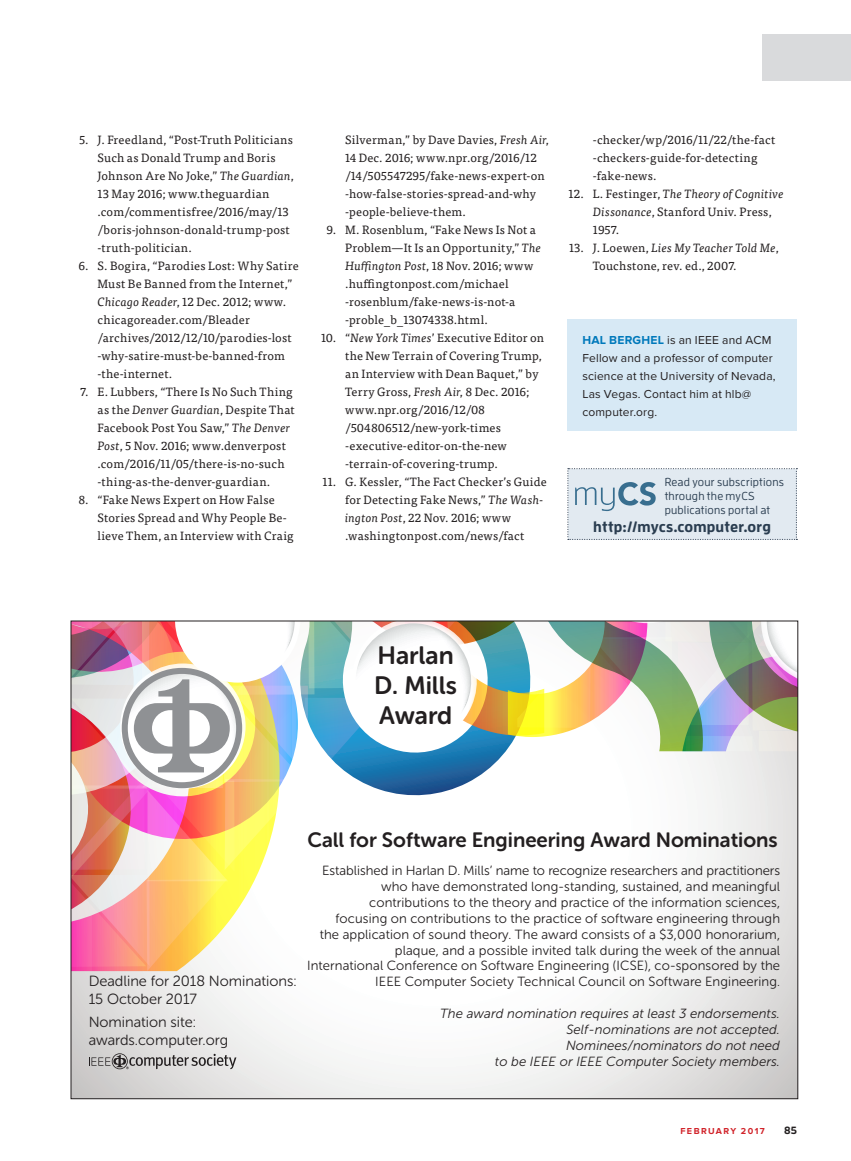
<style>
.page{position:relative;width:851px;height:1161px;background:#fff}
.page>*{position:absolute;margin:0;border:0;box-sizing:border-box;transform-origin:0 0}
.t1{font:25.05px/30px "Museo Sans Rounded 700";color:#231f20}
.t2{font:20.55px "Museo Sans Rounded 700";color:#231f20}
.t3{font:700 15px "Enzo OT";letter-spacing:.01em;color:#2a3d50}
.t4{font:14.7px/17.7px "Museo Sans Rounded 300";color:#231f20}
.t5{font:13.2px/15.9px "Museo Sans Rounded 300";letter-spacing:.01em;color:#231f20;text-align:right}
.t6{font:italic 13.2px/15.9px "Museo Sans 300";color:#231f20;text-align:right}
.t7{font:12px/18px "Tisa Pro";letter-spacing:.015em;color:#231f20}
.t8{font:12px/18px "Proxima Nova";letter-spacing:.015em;color:#231f20}
.t9{font:500 11.55px/13.8px "Enzo OT";letter-spacing:.02em;color:#2a3d50}
.t10{font:700 10.5px "Enzo OT";color:#231f20}
.t11{font:700 9px "Proxima Nova";letter-spacing:.155em;color:#d1232a}
.s1{font-style:italic}
.s2{font-weight:700;color:#0079bb}
</style>
<div class="page">
<div style="left:762px;top:34px;width:88px;height:47px;background:#d9dadc"></div>
<div style="left:567px;top:320px;width:229px;height:111px;background:#d7e9f5"></div>
<svg style="left:567px;top:468px;width:230px;height:72px;background:#d9e3eb"></svg>
<svg style="left:73px;top:971px;width:723px;height:126px"></svg>
<img style="left:73px;top:623px;width:723px;height:348px">
<svg style="left:89px;top:1053px;width:147px;height:16px;background:#b0aeae"></svg>
<p class="t7" style="left:98px;top:130px;width:198px;text-indent:-18px">5. J. Freedland, “Post-Truth Politicians Such as Donald Trump and Boris Johnson Are No Joke,” <span class="s1">The Guardian</span>, 13 May 2016; www.theguardian .com/commentisfree/2016/may/13 /boris-johnson-donald-trump-post -truth-politician.</p>
<p class="t7" style="left:98px;top:256px;width:203px;text-indent:-19px">6. S. Bogira, “Parodies Lost: Why Satire Must Be Banned from the Internet,” <span class="s1">Chicago Reader</span>, 12 Dec. 2012; www. chicagoreader.com/Bleader /archives/2012/12/10/parodies-lost -why-satire-must-be-banned-from -the-internet.</p>
<p class="t7" style="left:98px;top:382px;width:199px;text-indent:-17px">7. E. Lubbers, “There Is No Such Thing as the <span class="s1">Denver Guardian</span>, Despite That Facebook Post You Saw,” <span class="s1">The Denver Post</span>, 5 Nov. 2016; www.denverpost .com/2016/11/05/there-is-no-such -thing-as-the-denver-guardian.</p>
<p class="t7" style="left:98px;top:490px;width:198px;text-indent:-19px">8. “Fake News Expert on How False<br>Stories Spread and Why People Be&shy;lieve Them, an Interview with Craig</p>
<p class="t7" style="left:345px;top:130px;width:205px">Silverman,” by Dave Davies, <span class="s1">Fresh Air</span>, 14 Dec. 2016; www.npr.org/2016/12 /14/505547295/fake-news-expert-on -how-false-stories-spread-and-why -people-believe-them.</p>
<p class="t7" style="left:345px;top:220px;width:197px;text-indent:-19px">9. M. Rosenblum, “Fake News Is Not a Problem—It Is an Opportunity,” <span class="s1">The Huffington Post</span>, 18 Nov. 2016; www .huffingtonpost.com/michael -rosenblum/fake-news-is-not-a -proble_b_13074338.html.</p>
<p class="t7" style="left:345px;top:328px;width:200px;text-indent:-24px">10. “<span class="s1">New York Times</span>’ Executive Editor on the New Terrain of Covering Trump, an Interview with Dean Baquet,” by Terry Gross, <span class="s1">Fresh Air</span>, 8 Dec. 2016; www.npr.org/2016/12/08 /504806512/new-york-times -executive-editor-on-the-new -terrain-of-covering-trump.</p>
<p class="t7" style="left:345px;top:472px;width:203px;text-indent:-23px">11. G. Kessler, “The Fact Checker’s Guide for Detecting Fake News,” <span class="s1">The Wash&shy;ington Post</span>, 22 Nov. 2016; www .washingtonpost.com/news/fact</p>
<p class="t7" style="left:593px;top:130px;width:184px">-checker/wp/2016/11/22/the-fact -checkers-guide-for-detecting -fake-news.</p>
<p class="t7" style="left:593px;top:184px;width:192px;text-indent:-24px">12. L. Festinger, <span class="s1">The Theory of Cognitive<br>Dissonance</span>, Stanford Univ. Press,<br>1957.</p>
<p class="t7" style="left:593px;top:238px;width:187px;text-indent:-24px">13. J. Loewen, <span class="s1">Lies My Teacher Told Me</span>,<br>Touchstone, rev. ed., 2007.</p>
<p class="t8" style="left:582px;top:331px;width:195px"><span class="s2">HAL BERGHEL</span> is an IEEE and ACM<br>Fellow and a professor of computer science at the University of Nevada,<br>Las Vegas. Contact him at hlb@ computer.org.</p>
<p class="t9" style="left:664px;top:475px;width:121px">Read your subscriptions through the myCS publications portal at</p>
<p class="t3" style="left:593px;top:517px;width:179px">http://mycs.computer.org</p>
<h1 class="t1" style="left:374px;top:640px;width:84px">Harlan<br>D. Mills<br>Award</h1>
<p class="t4" style="left:89px;top:972px;width:209px">Deadline for 2018 Nominations:<br>15 October 2017</p>
<p class="t4" style="left:89px;top:1014px;width:141px">Nomination site: awards.computer.org</p>
<h2 class="t2" style="left:307px;top:828px;width:471px">Call for Software Engineering Award Nominations</h2>
<p class="t5" style="left:307px;top:863px;width:474px">Established in Harlan D. Mills’ name to recognize researchers and practitioners who have demonstrated long-standing, sustained, and meaningful contributions to the theory and practice of the information sciences,<br>focusing on contributions to the practice of software engineering through<br>the application of sound theory. The award consists of a $3,000 honorarium, plaque, and a possible invited talk during the week of the annual<br>International Conference on Software Engineering (ICSE), co-sponsored by the IEEE Computer Society Technical Council on Software Engineering.</p>
<p class="t6" style="left:440px;top:1006px;width:341px">The award nomination requires at least 3 endorsements.<br>Self-nominations are not accepted.<br>Nominees/nominators do not need<br>to be IEEE or IEEE Computer Society members.</p>
<p class="t11" style="left:680px;top:1126px;width:86px">FEBRUARY 2017</p>
<p class="t10" style="left:784px;top:1124px;width:14px">85</p>
</div>
